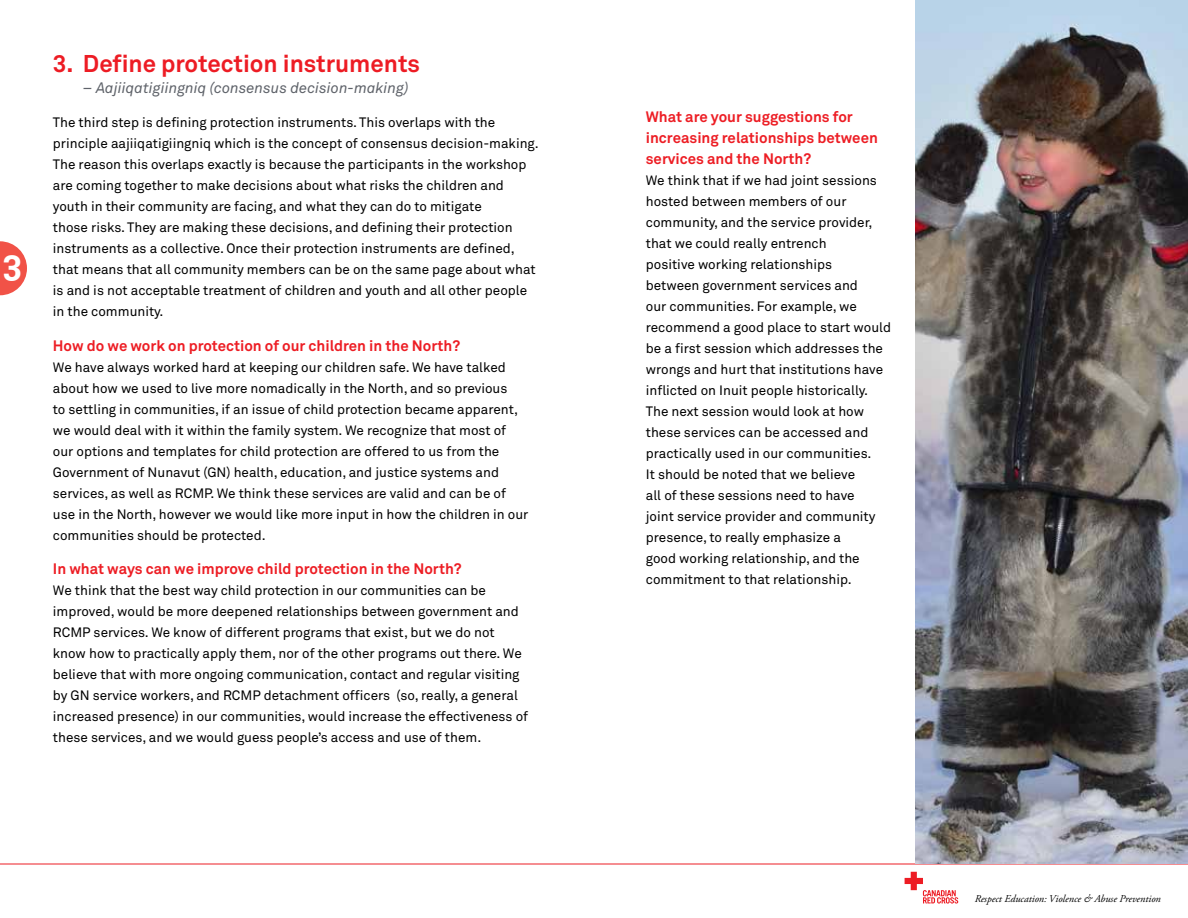
<style>
.page{position:relative;width:1188px;height:918px;background:#fff}
.page>*{position:absolute;margin:0;border:0;box-sizing:border-box;transform-origin:0 0}
.t1{font:700 36px "Zurich BT";color:#fff}
.t2{font:700 24px "Akkurat Office";color:#ed1c24}
.t3{font:700 15px/21px "Akkurat Office";color:#ed1d24}
.t4{font:italic 15px "Akkurat Office";color:#5f636a}
.t5{font:13.5px/21px "Akkurat Office";color:#000}
.t6{font:italic 10.5px "Adobe Garamond Pro";color:#000}
</style>
<div class="page">
<hr style="left:0;top:864px;width:1188px;height:1px;background:#ed1d24">
<svg style="left:904px;top:871px;width:55px;height:33px"></svg>
<svg style="left:0;top:241px;width:27px;height:54px"></svg>
<img style="left:916px;top:0;width:272px;height:864px">
<h1 class="t1" style="left:2px;top:246px;width:21px">3</h1>
<h2 class="t2" style="left:53px;top:48px;width:369px">3. Define protection instruments</h2>
<p class="t4" style="left:83px;top:79px;width:327px">– Aajiiqatigiingniq (consensus decision-making)</p>
<p class="t5" style="left:53px;top:112px;width:487px">The third step is defining protection instruments. This overlaps with the principle aajiiqatigiingniq which is the concept of consensus decision-making.<br>The reason this overlaps exactly is because the participants in the workshop are coming together to make decisions about what risks the children and youth in their community are facing, and what they can do to mitigate<br>those risks. They are making these decisions, and defining their protection instruments as a collective. Once their protection instruments are defined, that means that all community members can be on the same page about what is and is not acceptable treatment of children and youth and all other people in the community.</p>
<p class="t3" style="left:53px;top:335px;width:409px">How do we work on protection of our children in the North?</p>
<p class="t5" style="left:53px;top:357px;width:477px">We have always worked hard at keeping our children safe. We have talked about how we used to live more nomadically in the North, and so previous<br>to settling in communities, if an issue of child protection became apparent, we would deal with it within the family system. We recognize that most of our options and templates for child protection are offered to us from the Government of Nunavut (GN) health, education, and justice systems and services, as well as RCMP. We think these services are valid and can be of use in the North, however we would like more input in how the children in our communities should be protected.</p>
<p class="t3" style="left:53px;top:559px;width:410px">In what ways can we improve child protection in the North?</p>
<p class="t5" style="left:53px;top:580px;width:477px">We think that the best way child protection in our communities can be improved, would be more deepened relationships between government and RCMP services. We know of different programs that exist, but we do not know how to practically apply them, nor of the other programs out there. We believe that with more ongoing communication, contact and regular visiting by GN service workers, and RCMP detachment officers (so, really, a general increased presence) in our communities, would increase the effectiveness of these services, and we would guess people’s access and use of them.</p>
<p class="t3" style="left:646px;top:106px;width:234px">What are your suggestions for increasing relationships between services and the North?</p>
<p class="t5" style="left:646px;top:170px;width:247px">We think that if we had joint sessions hosted between members of our community, and the service provider, that we could really entrench<br>positive working relationships<br>between government services and<br>our communities. For example, we recommend a good place to start would be a first session which addresses the wrongs and hurt that institutions have inflicted on Inuit people historically.<br>The next session would look at how these services can be accessed and practically used in our communities.<br>It should be noted that we believe<br>all of these sessions need to have<br>joint service provider and community presence, to really emphasize a<br>good working relationship, and the commitment to that relationship.</p>
<p class="t6" style="left:975px;top:892px;width:188px">Respect Education: Violence &amp; Abuse Prevention</p>
</div>
